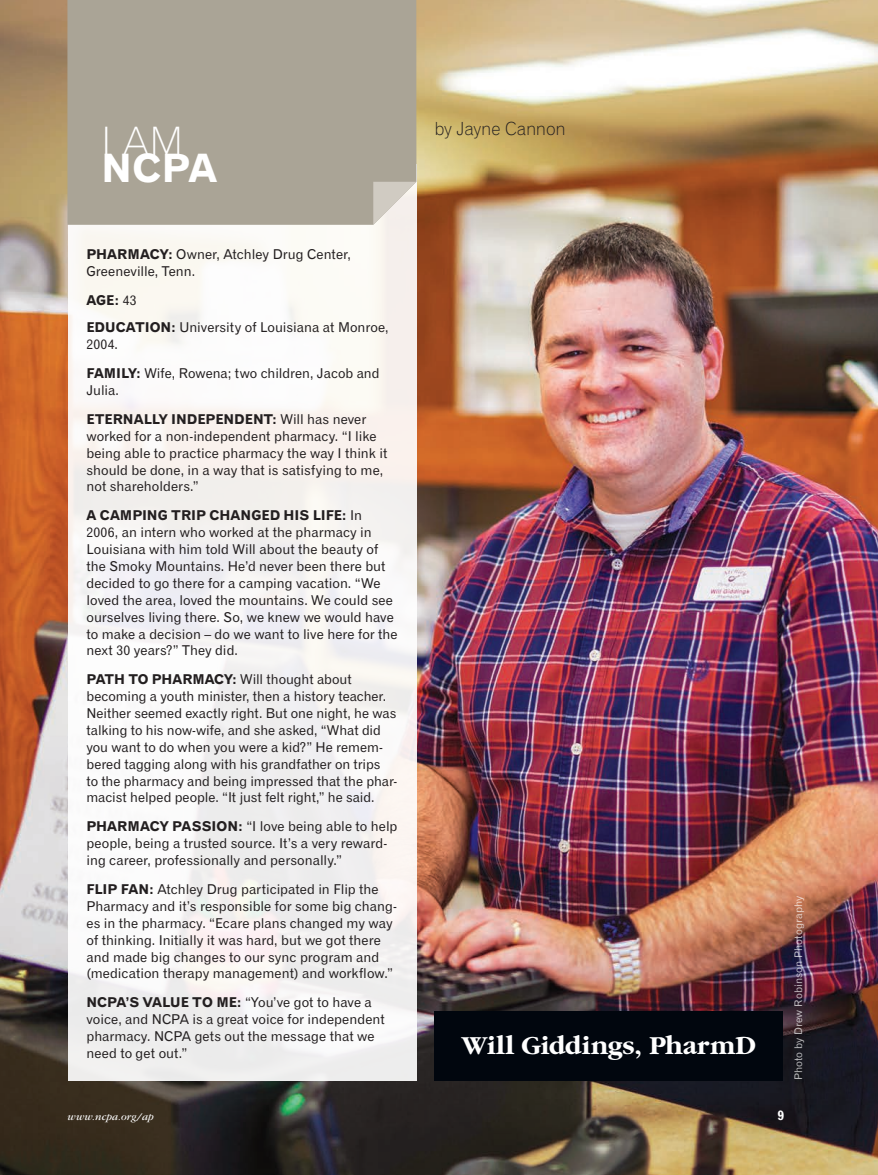
<style>
.page{position:relative;width:878px;height:1175px;background:#fff}
.page>*{position:absolute;margin:0;border:0;box-sizing:border-box;transform-origin:0 0}
.t1{font:39px "Gothic 720 BT Bold B";color:#fff}
.t2{font:39px "Gothic 720 BT Light B";color:#fff}
.t3{font:700 27px "Garamond";color:#fff}
.t4{font:18px "Gothic 720 BT Light B";letter-spacing:-.015em;color:#231f20}
.t5{font:13.5px/16.8px "Gothic 720 BT Roman B";color:#231f20}
.t6{font:13.5px "Gothic 720 BT Bold B";color:#231f20}
.t7{font:13.5px "Gothic 720 BT Bold B";color:#fff}
.t8{font:10.5px "Gothic 720 BT Roman B";letter-spacing:.01em;color:#fff}
.t9{font:italic 10.5px "Garamond";letter-spacing:.025em;color:#fff}
.s1{font-family:"Gothic 720 BT Bold B"}
.s2{font-family:"Gothic 720 BT Roman B"}
</style>
<div class="page">
<img style="left:0;top:0;width:878px;height:1174px">
<div style="left:68px;top:164px;width:348px;height:916px;background:linear-gradient(to right,#f7f6f6,#f5f2f1)"></div>
<div style="left:434px;top:1010px;width:349px;height:70px;background:#01060e"></div>
<div style="left:67px;top:0;width:349px;height:225px;background:#aaa496"></div>
<svg style="left:373px;top:182px;width:43px;height:43px;background:#e1dcd6"></svg>
<h1 class="t2" style="left:101px;top:117px;width:83px">I AM</h1>
<h1 class="t1" style="left:101px;top:144px;width:118px">NCPA</h1>
<h3 class="t4" style="left:434px;top:118px;width:133px">by Jayne Cannon</h3>
<p class="t5" style="left:86px;top:246px;width:266px"><span class="s1">PHARMACY:</span> Owner, Atchley Drug Center,<br>Greeneville, Tenn.</p>
<p class="t6" style="left:86px;top:292px;width:52px">AGE: <span class="s2">43</span></p>
<p class="t5" style="left:86px;top:319px;width:304px"><span class="s1">EDUCATION:</span> University of Louisiana at Monroe,<br>2004.</p>
<p class="t5" style="left:86px;top:365px;width:294px"><span class="s1">FAMILY:</span> Wife, Rowena; two children, Jacob and<br>Julia.</p>
<p class="t6" style="left:86px;top:411px;width:281px">ETERNALLY INDEPENDENT: <span class="s2">Will has never</span></p>
<p class="t5" style="left:86px;top:427px;width:302px">worked for a non-independent pharmacy. “I like being able to practice pharmacy the way I think it should be done, in a way that is satisfying to me, not shareholders.”</p>
<p class="t6" style="left:86px;top:507px;width:277px">A CAMPING TRIP CHANGED HIS LIFE: <span class="s2">In</span></p>
<p class="t5" style="left:86px;top:524px;width:313px">2006, an intern who worked at the pharmacy in Louisiana with him told Will about the beauty of the Smoky Mountains. He’d never been there but decided to go there for a camping vacation. “We loved the area, loved the mountains. We could see ourselves living there. So, we knew we would have to make a decision – do we want to live here for the next 30 years?” They did.</p>
<p class="t5" style="left:86px;top:671px;width:312px"><span class="s1">PATH TO PHARMACY:</span> Will thought about becoming a youth minister, then a history teacher.<br>Neither seemed exactly right. But one night, he was talking to his now-wife, and she asked, “What did you want to do when you were a kid?” He remem&shy;bered tagging along with his grandfather on trips<br>to the pharmacy and being impressed that the phar&shy;macist helped people. “It just felt right,” he said.</p>
<p class="t5" style="left:86px;top:818px;width:312px"><span class="s1">PHARMACY PASSION:</span> “I love being able to help people, being a trusted source. It’s a very reward&shy;ing career, professionally and personally.”</p>
<p class="t5" style="left:86px;top:880px;width:312px"><span class="s1">FLIP FAN:</span> Atchley Drug participated in Flip the Pharmacy and it’s responsible for some big chang&shy;es in the pharmacy. “Ecare plans changed my way of thinking. Initially it was hard, but we got there and made big changes to our sync program and (medication therapy management) and workflow.”</p>
<p class="t5" style="left:86px;top:994px;width:300px"><span class="s1">NCPA’S VALUE TO ME:</span> “You’ve got to have a voice, and NCPA is a great voice for independent pharmacy. NCPA gets out the message that we need to get out.”</p>
<h2 class="t3" style="left:462px;top:1031px;width:296px">Will Giddings, PharmD</h2>
<p class="t8" style="left:791px;top:1080px;width:186px;rotate:-90deg">Photo by Drew Robinson Photography</p>
<p class="t9" style="left:68px;top:1111px;width:88px">www.ncpa.org/ap</p>
<p class="t7" style="left:777px;top:1107px;width:8px">9</p>
</div>
